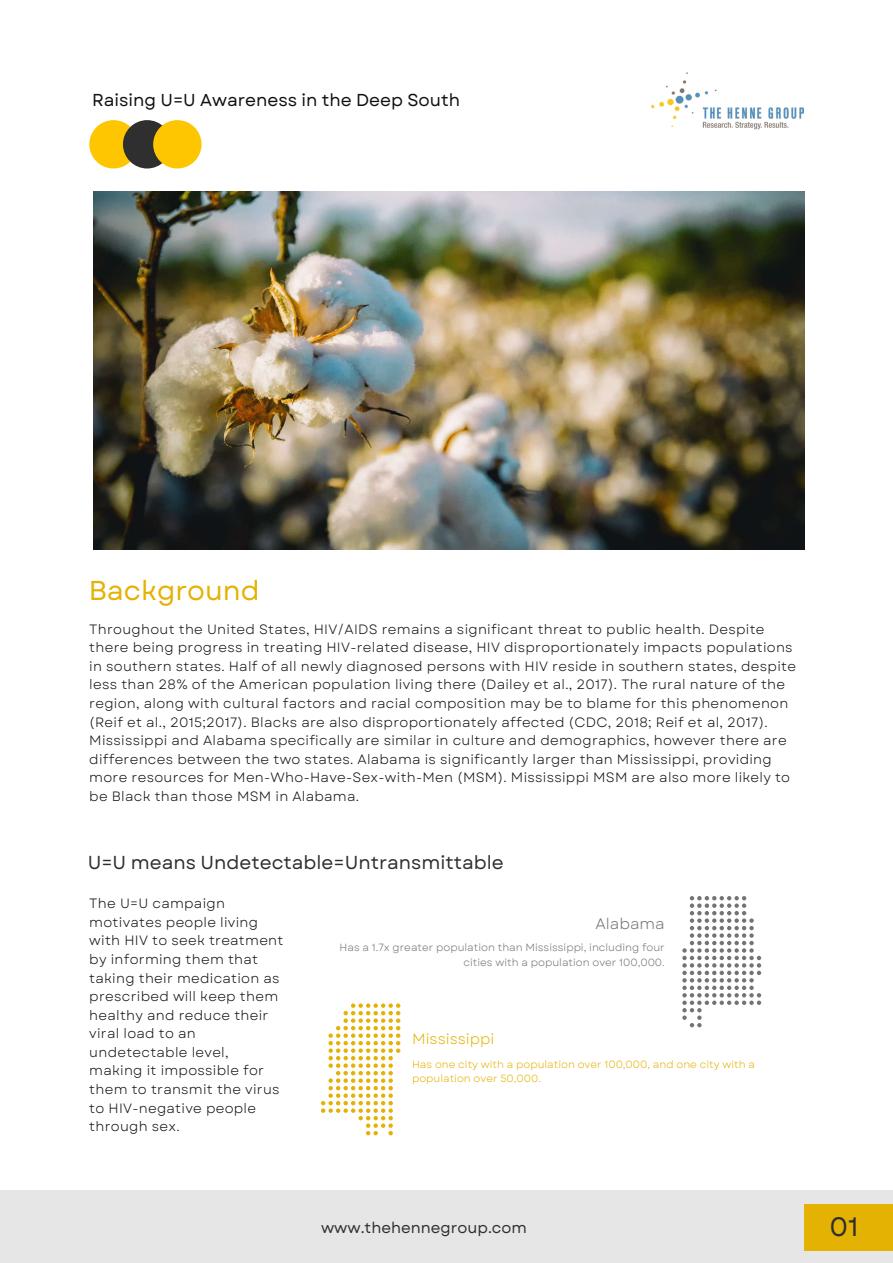
<style>
.page{position:relative;width:893px;height:1263px;background:#fff}
.page>*{position:absolute;margin:0;border:0;box-sizing:border-box;transform-origin:0 0}
.t1{font:27.22px "Garet";color:#e4b203}
.t2{font:26.7px "Garet";color:#302f2f}
.t3{font:18.75px "Garet";color:#302f2f}
.t4{font:17.25px "Garet";color:#101010}
.t5{font:15.23px "Garet";color:#302f2f}
.t6{font:15.23px "Garet";color:#737373}
.t7{font:14.77px "Garet";color:#e4b203}
.t8{font:13.5px/18.6px "Garet";letter-spacing:.02em;color:#101010}
.t9{font:10.43px/14.1px "Garet";color:#737373;text-align:right}
.t10{font:10.43px/14.1px "Garet";color:#e4b203}
</style>
<div class="page">
<img style="left:652px;top:72px;width:152px;height:58px">
<img style="left:93px;top:191px;width:711px;height:358px">
<div style="left:0;top:1190px;width:893px;height:73px;background:#e6e6e6"></div>
<div style="left:804px;top:1205px;width:89px;height:46px;background:#e4b203"></div>
<svg style="left:321px;top:1003px;width:79px;height:132px"></svg>
<svg style="left:682px;top:896px;width:79px;height:131px"></svg>
<div style="left:89px;top:120px;width:49px;height:48px;background:#fec601;border-radius:50%"></div>
<div style="left:123px;top:120px;width:48px;height:48px;background:#302f2f;border-radius:50%"></div>
<div style="left:153px;top:120px;width:49px;height:48px;background:#fec601;border-radius:50%"></div>
<p class="t4" style="left:92px;top:87px;width:369px">Raising U=U Awareness in the Deep South</p>
<h1 class="t1" style="left:89px;top:571px;width:172px">Background</h1>
<p class="t8" style="left:89px;top:620px;width:708px">Throughout the United States, HIV/AIDS remains a significant threat to public health. Despite there being progress in treating HIV-related disease, HIV disproportionately impacts populations in southern states. Half of all newly diagnosed persons with HIV reside in southern states, despite less than 28% of the American population living there (Dailey et al., 2017). The rural nature of the region, along with cultural factors and racial composition may be to blame for this phenomenon (Reif et al., 2015;2017). Blacks are also disproportionately affected (CDC, 2018; Reif et al, 2017).<br>Mississippi and Alabama specifically are similar in culture and demographics, however there are differences between the two states. Alabama is significantly larger than Mississippi, providing more resources for Men-Who-Have-Sex-with-Men (MSM). Mississippi MSM are also more likely to be Black than those MSM in Alabama.</p>
<h3 class="t3" style="left:88px;top:848px;width:417px">U=U means Undetectable=Untransmittable</h3>
<p class="t8" style="left:89px;top:894px;width:196px">The U=U campaign motivates people living with HIV to seek treatment by informing them that taking their medication as prescribed will keep them healthy and reduce their viral load to an undetectable level, making it impossible for them to transmit the virus to HIV-negative people through sex.</p>
<p class="t6" style="left:595px;top:913px;width:71px">Alabama</p>
<p class="t9" style="left:340px;top:941px;width:326px">Has a 1.7x greater population than Mississippi, including four cities with a population over 100,000.</p>
<p class="t7" style="left:412px;top:1028px;width:84px">Mississippi</p>
<p class="t10" style="left:412px;top:1057px;width:344px">Has one city with a population over 100,000, and one city with a population over 50,000.</p>
<p class="t5" style="left:321px;top:1217px;width:207px">www.thehennegroup.com</p>
<h2 class="t2" style="left:829px;top:1207px;width:31px">01</h2>
</div>
